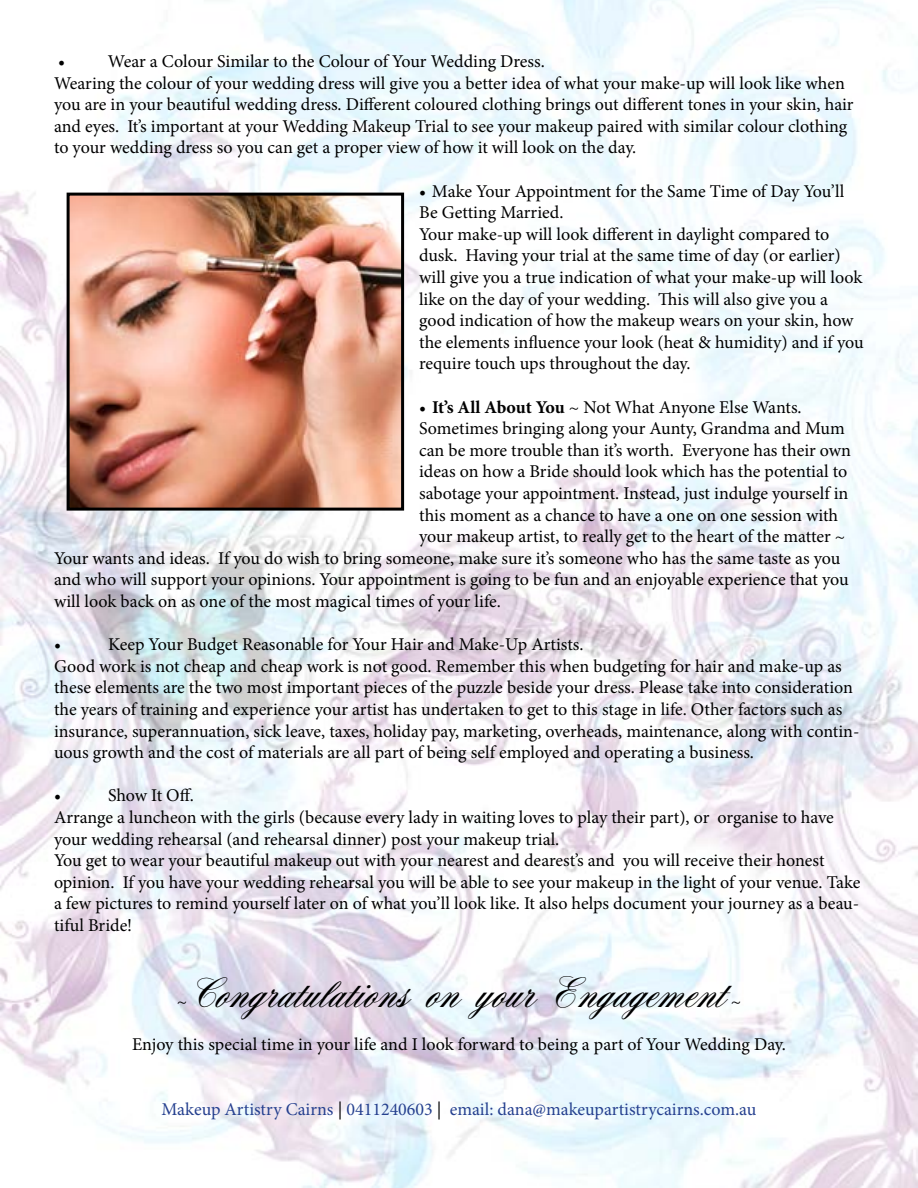
<style>
.page{position:relative;width:918px;height:1188px;background:#fff}
.page>*{position:absolute;margin:0;border:0;box-sizing:border-box;transform-origin:0 0}
.t1{font:45px "Aerolite C Pone";color:#000}
.t2{font:18px/21.6px "Minion Pro";letter-spacing:-.005em;color:#000}
.t3{font:18px "Minion Pro";color:#25408f}
.s1{font-weight:700}
.s2{color:#000}
</style>
<div class="page">
<img style="left:0;top:0;width:918px;height:1188px">
<img style="left:71px;top:197px;width:329px;height:310px">
<div style="left:67px;top:193px;width:337px;height:318px;border:3px solid #000"></div>
<p class="t2" style="left:54px;top:51px;width:801px">• Wear a Colour Similar to the Colour of Your Wedding Dress.<br>Wearing the colour of your wedding dress will give you a better idea of what your make-up will look like when you are in your beautiful wedding dress. Different coloured clothing brings out different tones in your skin, hair and eyes. It’s important at your Wedding Makeup Trial to see your makeup paired with similar colour clothing to your wedding dress so you can get a proper view of how it will look on the day.</p>
<p class="t2" style="left:419px;top:180px;width:446px">• Make Your Appointment for the Same Time of Day You’ll Be Getting Married.<br>Your make-up will look different in daylight compared to dusk. Having your trial at the same time of day (or earlier) will give you a true indication of what your make-up will look like on the day of your wedding. This will also give you a good indication of how the makeup wears on your skin, how the elements influence your look (heat &amp; humidity) and if you require touch ups throughout the day.</p>
<p class="t2" style="left:419px;top:396px;width:384px">• <span class="s1">It’s All About You</span> ~ Not What Anyone Else Wants.</p>
<p class="t2" style="left:419px;top:418px;width:427px">Sometimes bringing along your Aunty, Grandma and Mum</p>
<p class="t2" style="left:419px;top:439px;width:434px">can be more trouble than it’s worth. Everyone has their own</p>
<p class="t2" style="left:419px;top:461px;width:430px">ideas on how a Bride should look which has the potential to</p>
<p class="t2" style="left:419px;top:483px;width:431px">sabotage your appointment. Instead, just indulge yourself in</p>
<p class="t2" style="left:419px;top:504px;width:421px">this moment as a chance to have a one on one session with</p>
<p class="t2" style="left:419px;top:526px;width:428px">your makeup artist, to really get to the heart of the matter ~</p>
<p class="t2" style="left:54px;top:547px;width:788px">Your wants and ideas. If you do wish to bring someone, make sure it’s someone who has the same taste as you</p>
<p class="t2" style="left:54px;top:569px;width:796px">and who will support your opinions. Your appointment is going to be fun and an enjoyable experience that you</p>
<p class="t2" style="left:54px;top:591px;width:448px">will look back on as one of the most magical times of your life.</p>
<p class="t2" style="left:54px;top:634px;width:9px">•</p>
<p class="t2" style="left:54px;top:634px;width:807px;text-indent:54px">Keep Your Budget Reasonable for Your Hair and Make-Up Artists.<br>Good work is not cheap and cheap work is not good. Remember this when budgeting for hair and make-up as these elements are the two most important pieces of the puzzle beside your dress. Please take into consideration the years of training and experience your artist has undertaken to get to this stage in life. Other factors such as insurance, superannuation, sick leave, taxes, holiday pay, marketing, overheads, maintenance, along with contin&shy;uous growth and the cost of materials are all part of being self employed and operating a business.</p>
<p class="t2" style="left:54px;top:785px;width:9px">•</p>
<p class="t2" style="left:54px;top:785px;width:808px;text-indent:54px">Show It Off.<br>Arrange a luncheon with the girls (because every lady in waiting loves to play their part), or organise to have your wedding rehearsal (and rehearsal dinner) post your makeup trial.<br>You get to wear your beautiful makeup out with your nearest and dearest’s and you will receive their honest opinion. If you have your wedding rehearsal you will be able to see your makeup in the light of your venue. Take a few pictures to remind yourself later on of what you’ll look like. It also helps document your journey as a beau&shy;tiful Bride!</p>
<h1 class="t1" style="left:191px;top:971px;width:537px">Congratulations on your Engagement</h1>
<p class="t2" style="left:731px;top:990px;width:12px">~</p>
<p class="t2" style="left:132px;top:1033px;width:655px">Enjoy this special time in your life and I look forward to being a part of Your Wedding Day.</p>
<p class="t2" style="left:177px;top:990px;width:12px">~</p>
<p class="t3" style="left:162px;top:1097px;width:596px">Makeup Artistry Cairns <span class="s2">|</span> 0411240603 <span class="s2">|</span> email: dana@makeupartistrycairns.com.au</p>
</div>
